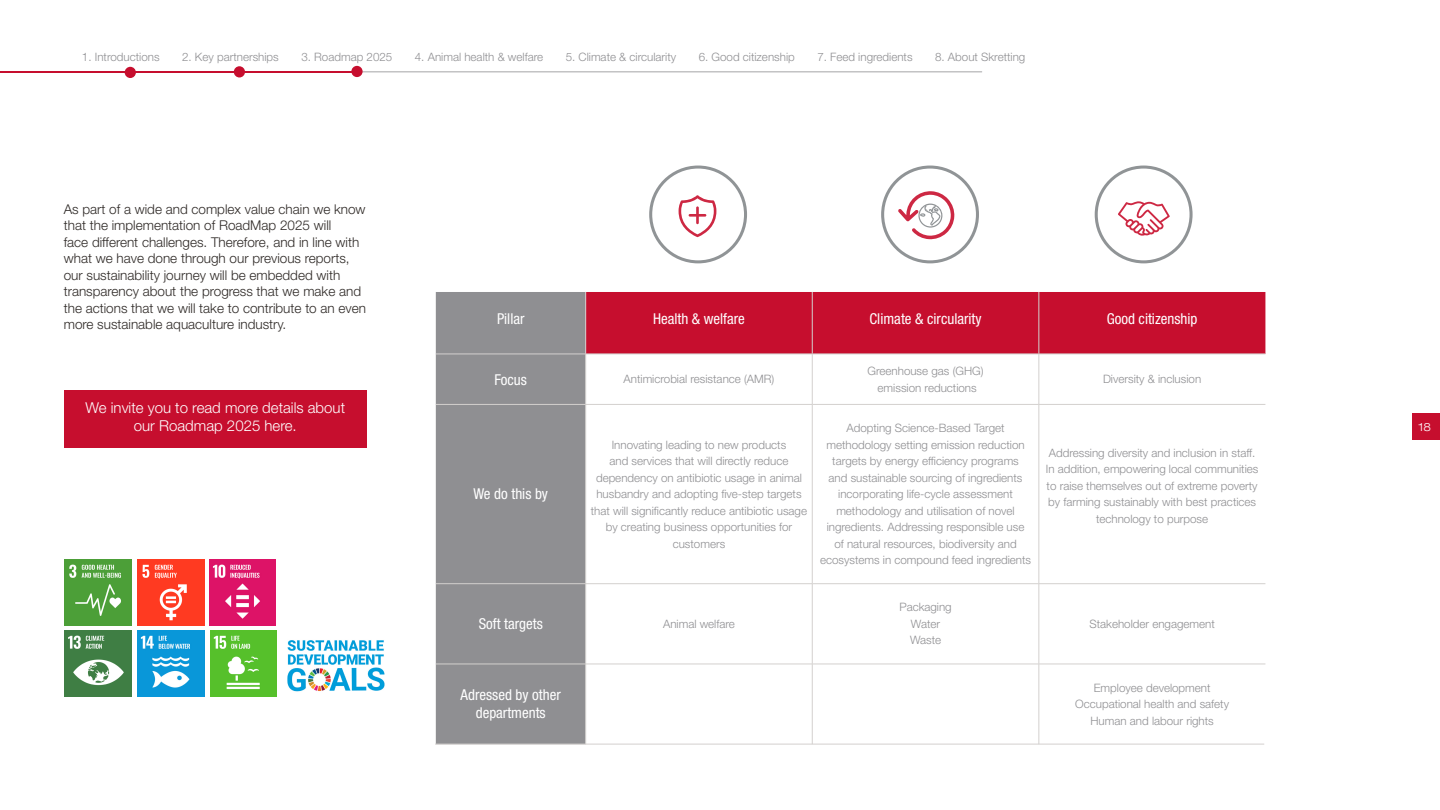
<style>
.page{position:relative;width:1440px;height:810px;background:#fff}
.page>*{position:absolute;margin:0;border:0;box-sizing:border-box;transform-origin:0 0}
.Figure_text_grey{font:condensed 15px/18px "Helvetica Neue LT Pro";color:#fff;text-align:center}
.General_text{font:300 15px/18px "Helvetica Neue LT Std";color:#fff;text-align:center}
.General_text-2{font:300 13.5px/16.5px "Helvetica Neue LT Std";color:#2e2926}
.Figure_text_grey-2{font:300 11.55px/16.5px "Helvetica Neue LT Std";color:#8f8f92;text-align:center}
.t1{font:300 expanded 11.25px "Helvetica Neue LT Std";color:#fff}
</style>
<div class="page">
<div style="left:1413px;top:414px;width:27px;height:26px;background:#c60e2e"></div>
<svg style="left:363px;top:71px;width:619px;height:1px"></svg>
<div style="left:65px;top:390px;width:302px;height:57px;background:#c60e2e"></div>
<div style="left:436px;top:292px;width:150px;height:452px;background:#8f8f92"></div>
<div style="left:587px;top:292px;width:678px;height:62px;background:#c60e2e"></div>
<hr style="left:586px;top:292px;width:1px;height:62px;background:#d3d0ce">
<hr style="left:812px;top:292px;width:1px;height:62px;background:#d3d0ce">
<hr style="left:1039px;top:292px;width:1px;height:62px;background:#d3d0ce">
<hr style="left:436px;top:354px;width:150px;height:1px;background:#d3d0ce">
<hr style="left:586px;top:354px;width:226px;height:1px;background:#d3d0ce">
<hr style="left:586px;top:354px;width:1px;height:50px;background:#d3d0ce">
<hr style="left:812px;top:354px;width:227px;height:1px;background:#d3d0ce">
<hr style="left:812px;top:354px;width:1px;height:50px;background:#d3d0ce">
<hr style="left:1039px;top:354px;width:226px;height:1px;background:#d3d0ce">
<hr style="left:1039px;top:354px;width:1px;height:50px;background:#d3d0ce">
<hr style="left:436px;top:404px;width:150px;height:1px;background:#d3d0ce">
<hr style="left:586px;top:404px;width:226px;height:1px;background:#d3d0ce">
<hr style="left:586px;top:405px;width:1px;height:179px;background:#d3d0ce">
<hr style="left:812px;top:404px;width:227px;height:1px;background:#d3d0ce">
<hr style="left:812px;top:405px;width:1px;height:179px;background:#d3d0ce">
<hr style="left:1039px;top:404px;width:226px;height:1px;background:#d3d0ce">
<hr style="left:1039px;top:405px;width:1px;height:179px;background:#d3d0ce">
<hr style="left:436px;top:584px;width:150px;height:1px;background:#d3d0ce">
<hr style="left:586px;top:584px;width:226px;height:1px;background:#d3d0ce">
<hr style="left:586px;top:584px;width:1px;height:80px;background:#d3d0ce">
<hr style="left:812px;top:584px;width:227px;height:1px;background:#d3d0ce">
<hr style="left:812px;top:584px;width:1px;height:80px;background:#d3d0ce">
<hr style="left:1039px;top:584px;width:226px;height:1px;background:#d3d0ce">
<hr style="left:1039px;top:584px;width:1px;height:80px;background:#d3d0ce">
<hr style="left:436px;top:664px;width:150px;height:1px;background:#d3d0ce">
<hr style="left:586px;top:664px;width:226px;height:1px;background:#d3d0ce">
<hr style="left:586px;top:664px;width:1px;height:80px;background:#d3d0ce">
<hr style="left:812px;top:664px;width:227px;height:1px;background:#d3d0ce">
<hr style="left:812px;top:664px;width:1px;height:80px;background:#d3d0ce">
<hr style="left:1039px;top:664px;width:226px;height:1px;background:#d3d0ce">
<hr style="left:1039px;top:664px;width:1px;height:80px;background:#d3d0ce">
<div style="left:649px;top:166px;width:98px;height:97px;border:3px solid #84888b;border-radius:50%"></div>
<svg style="left:679px;top:195px;width:37px;height:42px"></svg>
<div style="left:881px;top:166px;width:98px;height:97px;border:3px solid #84888b;border-radius:50%"></div>
<svg style="left:898px;top:191px;width:57px;height:49px"></svg>
<div style="left:1095px;top:166px;width:98px;height:97px;border:3px solid #84888b;border-radius:50%"></div>
<svg style="left:1118px;top:201px;width:52px;height:35px"></svg>
<div style="left:125px;top:67px;width:11px;height:11px;background:#c60e2e;border-radius:50%"></div>
<hr style="left:0;top:71px;width:131px;height:1px;background:#c60e2e">
<div style="left:234px;top:66px;width:11px;height:11px;background:#c60e2e;border-radius:50%"></div>
<hr style="left:127px;top:71px;width:112px;height:1px;background:#c60e2e">
<hr style="left:245px;top:71px;width:112px;height:1px;background:#c60e2e">
<div style="left:351px;top:66px;width:12px;height:11px;background:#c60e2e;border-radius:50%"></div>
<hr style="left:435px;top:744px;width:829px;height:1px;background:#d3d0ce">
<img style="left:287px;top:640px;width:98px;height:52px">
<img style="left:65px;top:559px;width:66px;height:67px">
<img style="left:137px;top:559px;width:67px;height:67px">
<img style="left:209px;top:559px;width:67px;height:67px">
<img style="left:65px;top:630px;width:66px;height:67px">
<img style="left:137px;top:630px;width:67px;height:67px">
<img style="left:210px;top:630px;width:67px;height:67px">
<p class="Figure_text_grey-2" style="left:82px;top:48px;width:79px">1. Introductions</p>
<p class="Figure_text_grey-2" style="left:182px;top:48px;width:98px">2. Key partnerships</p>
<p class="Figure_text_grey-2" style="left:301px;top:48px;width:92px">3. Roadmap 2025</p>
<p class="Figure_text_grey-2" style="left:415px;top:48px;width:130px">4. Animal health &amp; welfare</p>
<p class="Figure_text_grey-2" style="left:566px;top:48px;width:112px">5. Climate &amp; circularity</p>
<p class="Figure_text_grey-2" style="left:699px;top:48px;width:98px">6. Good citizenship</p>
<p class="Figure_text_grey-2" style="left:817px;top:48px;width:97px">7. Feed ingredients</p>
<p class="Figure_text_grey-2" style="left:935px;top:48px;width:92px">8. About Skretting</p>
<p class="General_text-2" style="left:64px;top:201px;width:304px">As part of a wide and complex value chain we know that the implementation of RoadMap 2025 will<br>face different challenges. Therefore, and in line with what we have done through our previous reports, our sustainability journey will be embedded with transparency about the progress that we make and the actions that we will take to contribute to an even more sustainable aquaculture industry.</p>
<p class="General_text" style="left:86px;top:398px;width:261px">We invite you to read more details about our Roadmap 2025 here.</p>
<p class="Figure_text_grey" style="left:497px;top:309px;width:29px">Pillar</p>
<p class="Figure_text_grey" style="left:653px;top:309px;width:93px">Health &amp; welfare</p>
<p class="Figure_text_grey" style="left:870px;top:309px;width:114px">Climate &amp; circularity</p>
<p class="Figure_text_grey" style="left:1107px;top:309px;width:92px">Good citizenship</p>
<p class="Figure_text_grey" style="left:495px;top:370px;width:34px">Focus</p>
<p class="Figure_text_grey-2" style="left:624px;top:371px;width:152px">Antimicrobial resistance (AMR)</p>
<p class="Figure_text_grey" style="left:473px;top:485px;width:76px">We do this by</p>
<p class="Figure_text_grey-2" style="left:591px;top:436px;width:218px">Innovating leading to new products<br>and services that will directly reduce dependency on antibiotic usage in animal husbandry and adopting five-step targets that will significantly reduce antibiotic usage by creating business opportunities for customers</p>
<p class="Figure_text_grey-2" style="left:868px;top:362px;width:118px">Greenhouse gas (GHG)</p>
<p class="Figure_text_grey-2" style="left:878px;top:379px;width:101px">emission reductions</p>
<p class="Figure_text_grey-2" style="left:820px;top:420px;width:213px">Adopting Science-Based Target methodology setting emission reduction targets by energy efficiency programs<br>and sustainable sourcing of ingredients incorporating life-cycle assessment methodology and utilisation of novel ingredients. Addressing responsible use<br>of natural resources, biodiversity and ecosystems in compound feed ingredients</p>
<p class="Figure_text_grey" style="left:479px;top:615px;width:66px">Soft targets</p>
<p class="Figure_text_grey-2" style="left:663px;top:615px;width:73px">Animal welfare</p>
<p class="Figure_text_grey-2" style="left:899px;top:599px;width:54px">Packaging</p>
<p class="Figure_text_grey-2" style="left:911px;top:615px;width:31px">Water</p>
<p class="Figure_text_grey-2" style="left:910px;top:632px;width:33px">Waste</p>
<p class="Figure_text_grey" style="left:461px;top:686px;width:102px">Adressed by other departments</p>
<p class="Figure_text_grey-2" style="left:1103px;top:371px;width:100px">Diversity &amp; inclusion</p>
<p class="Figure_text_grey-2" style="left:1046px;top:444px;width:214px">Addressing diversity and inclusion in staff.<br>In addition, empowering local communities to raise themselves out of extreme poverty by farming sustainably with best practices technology to purpose</p>
<p class="Figure_text_grey-2" style="left:1090px;top:615px;width:127px">Stakeholder engagement</p>
<p class="Figure_text_grey-2" style="left:1094px;top:679px;width:118px">Employee development</p>
<p class="Figure_text_grey-2" style="left:1075px;top:696px;width:155px">Occupational health and safety</p>
<p class="Figure_text_grey-2" style="left:1090px;top:712px;width:125px">Human and labour rights</p>
<p class="t1" style="left:1418px;top:421px;width:14px">18</p>
</div>
